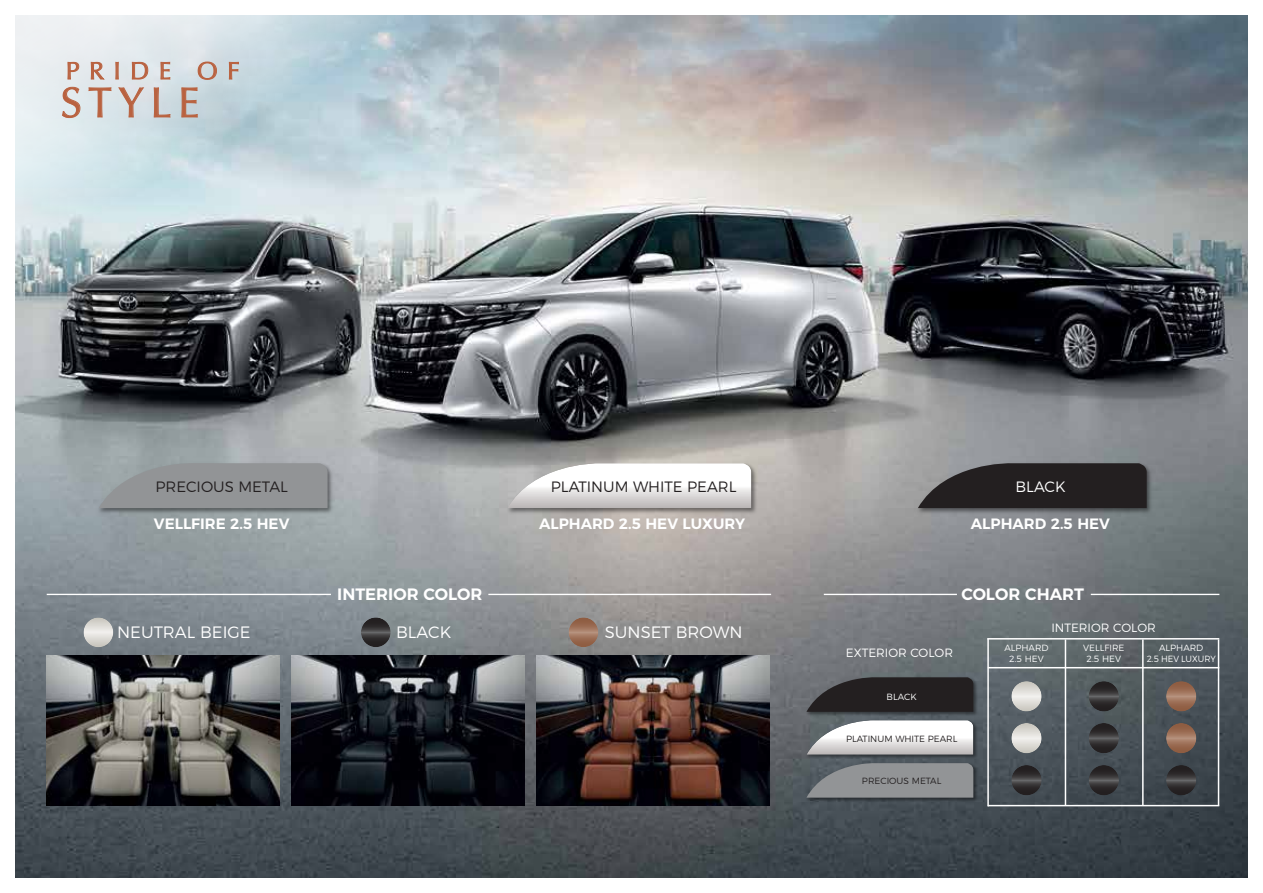
<style>
.page{position:relative;width:1263px;height:893px;background:#fff}
.page>*{position:absolute;margin:0;border:0;box-sizing:border-box;transform-origin:0 0}
.t1{font:42.45px "Optima";letter-spacing:.15em;color:#b96240}
.t2{font:24.3px "Optima";letter-spacing:.4em;color:#b96240}
.t3{font:300 16.5px "Montserrat";color:#fff}
.t4{font:600 16.5px "Montserrat";color:#fff}
.t5{font:600 15px "Montserrat";color:#fff}
.t6{font:300 15px "Montserrat";color:#231f20}
.t7{font:300 15px "Montserrat";color:#fff}
.t8{font:300 12px "Montserrat";color:#fff}
.t9{font:300 9px/10.5px "Montserrat";color:#fff;text-align:center}
.t10{font:300 9px "Montserrat";color:#231f20}
</style>
<div class="page">
<img style="left:15px;top:15px;width:1233px;height:863px">
<svg style="left:15px;top:15px;width:475px;height:295px;background:#b6c3c8"></svg>
<img style="left:47px;top:655px;width:233px;height:150px">
<img style="left:536px;top:655px;width:217px;height:150px">
<img style="left:292px;top:655px;width:233px;height:150px">
<svg style="left:1089px;top:723px;width:30px;height:30px"></svg>
<svg style="left:1089px;top:681px;width:30px;height:30px"></svg>
<svg style="left:1089px;top:765px;width:30px;height:30px"></svg>
<img style="left:753px;top:810px;width:276px;height:44px">
<img style="left:753px;top:768px;width:276px;height:42px">
<img style="left:753px;top:625px;width:276px;height:143px">
<svg style="left:806px;top:676px;width:167px;height:36px;background:#2d2b2c"></svg>
<img style="left:46px;top:411px;width:338px;height:154px">
<img style="left:455px;top:411px;width:352px;height:154px">
<img style="left:865px;top:411px;width:338px;height:154px">
<hr style="left:47px;top:594px;width:284px;height:1px;background:#fff">
<hr style="left:488px;top:594px;width:283px;height:1px;background:#fff">
<hr style="left:1091px;top:594px;width:128px;height:1px;background:#fff">
<hr style="left:824px;top:594px;width:133px;height:1px;background:#fff">
<hr style="left:987px;top:638px;width:232px;height:1px;background:#fff">
<hr style="left:988px;top:667px;width:231px;height:1px;background:#fff">
<hr style="left:988px;top:805px;width:231px;height:1px;background:#fff">
<hr style="left:987px;top:638px;width:2px;height:168px;background:#fff">
<hr style="left:1065px;top:639px;width:1px;height:167px;background:#fff">
<hr style="left:1142px;top:639px;width:1px;height:167px;background:#fff">
<hr style="left:1218px;top:639px;width:1px;height:167px;background:#fff">
<svg style="left:99px;top:462px;width:229px;height:46px;background:#939698"></svg>
<svg style="left:507px;top:463px;width:244px;height:45px"></svg>
<svg style="left:918px;top:462px;width:229px;height:46px;background:#333031"></svg>
<svg style="left:68px;top:62px;width:11px;height:17px"></svg>
<svg style="left:91px;top:62px;width:14px;height:18px"></svg>
<svg style="left:115px;top:62px;width:4px;height:17px"></svg>
<svg style="left:132px;top:62px;width:16px;height:17px"></svg>
<svg style="left:161px;top:62px;width:9px;height:17px"></svg>
<svg style="left:198px;top:62px;width:19px;height:18px"></svg>
<svg style="left:229px;top:62px;width:10px;height:17px"></svg>
<svg style="left:62px;top:87px;width:18px;height:31px"></svg>
<svg style="left:89px;top:87px;width:22px;height:30px"></svg>
<svg style="left:118px;top:87px;width:26px;height:30px"></svg>
<svg style="left:154px;top:87px;width:16px;height:30px"></svg>
<svg style="left:181px;top:87px;width:17px;height:30px"></svg>
<svg style="left:1011px;top:723px;width:31px;height:30px"></svg>
<svg style="left:1011px;top:681px;width:31px;height:30px"></svg>
<svg style="left:361px;top:617px;width:30px;height:30px"></svg>
<svg style="left:569px;top:617px;width:29px;height:30px"></svg>
<svg style="left:1011px;top:765px;width:31px;height:30px"></svg>
<svg style="left:1166px;top:723px;width:30px;height:30px"></svg>
<svg style="left:1166px;top:681px;width:30px;height:30px"></svg>
<svg style="left:1166px;top:765px;width:30px;height:30px"></svg>
<svg style="left:84px;top:617px;width:29px;height:30px"></svg>
<h2 class="t2" style="left:66px;top:56px;width:175px">PRIDE OF</h2>
<h1 class="t1" style="left:61px;top:77px;width:140px">STYLE</h1>
<h3 class="t6" style="left:155px;top:481px;width:134px">PRECIOUS METAL</h3>
<h3 class="t6" style="left:551px;top:481px;width:187px">PLATINUM WHITE PEARL</h3>
<h3 class="t7" style="left:1015px;top:481px;width:52px">BLACK</h3>
<h3 class="t5" style="left:154px;top:517px;width:137px">VELLFIRE 2.5 HEV</h3>
<h3 class="t5" style="left:539px;top:517px;width:208px">ALPHARD 2.5 HEV LUXURY</h3>
<h3 class="t4" style="left:337px;top:586px;width:147px">INTERIOR COLOR</h3>
<h3 class="t3" style="left:117px;top:626px;width:135px">NEUTRAL BEIGE</h3>
<h3 class="t3" style="left:605px;top:626px;width:139px">SUNSET BROWN</h3>
<h3 class="t3" style="left:396px;top:626px;width:57px">BLACK</h3>
<h3 class="t5" style="left:971px;top:517px;width:141px">ALPHARD 2.5 HEV</h3>
<h3 class="t4" style="left:961px;top:586px;width:124px">COLOR CHART</h3>
<h3 class="t8" style="left:1051px;top:623px;width:106px">INTERIOR COLOR</h3>
<h3 class="t8" style="left:846px;top:648px;width:109px">EXTERIOR COLOR</h3>
<p class="t9" style="left:1004px;top:644px;width:46px">ALPHARD<br>2.5 HEV</p>
<p class="t9" style="left:1083px;top:644px;width:43px">VELLFIRE<br>2.5 HEV</p>
<p class="t9" style="left:1147px;top:644px;width:71px">ALPHARD<br>2.5 HEV LUXURY</p>
<p class="t9" style="left:887px;top:692px;width:32px">BLACK</p>
<p class="t10" style="left:846px;top:736px;width:113px">PLATINUM WHITE PEARL</p>
<p class="t10" style="left:862px;top:777px;width:81px">PRECIOUS METAL</p>
</div>
